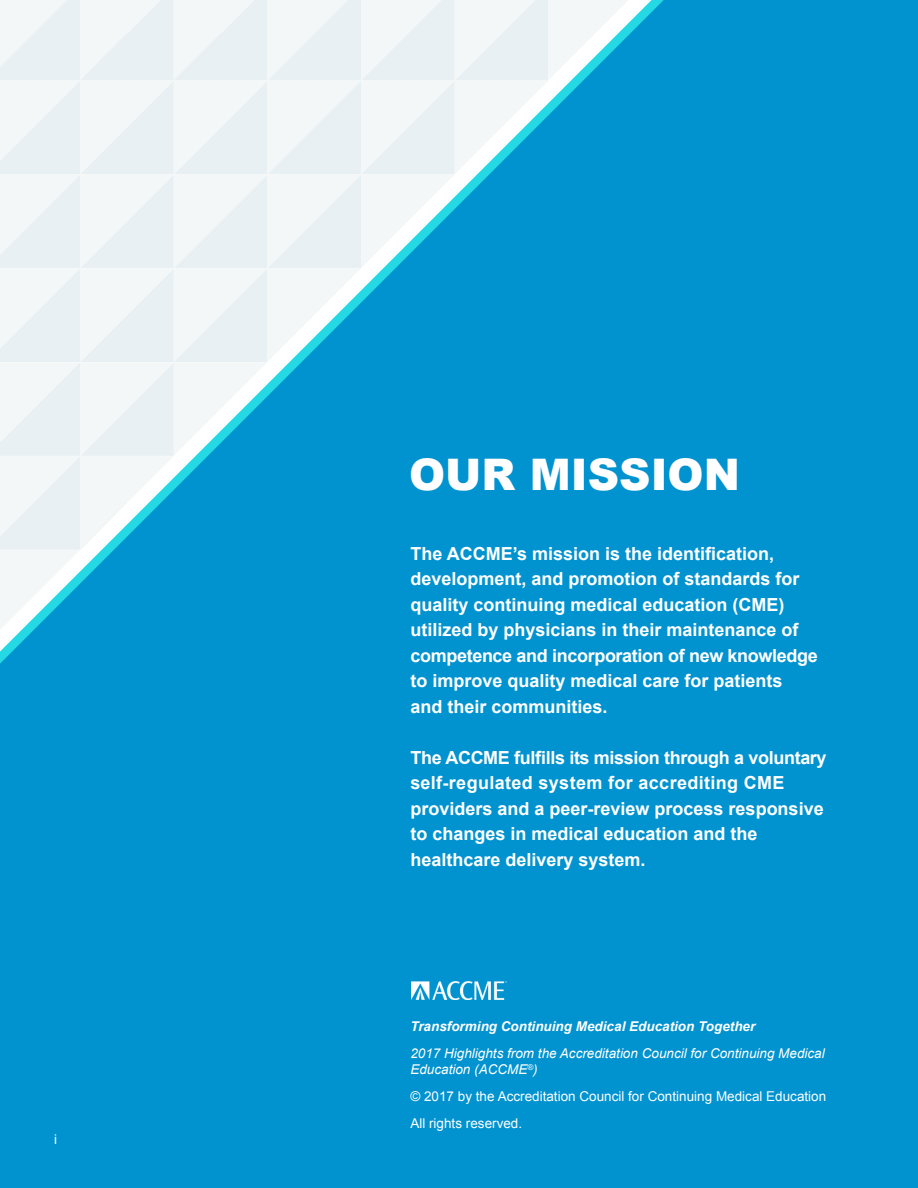
<style>
.page{position:relative;width:918px;height:1188px;background:#0093d0}
.page>*{position:absolute;margin:0;border:0;box-sizing:border-box;transform-origin:0 0}
.t1{font:900 43.5px "Arial";color:#fff}
.t2{font:700 18px/25.5px "Arial";color:#fff}
.t3{font:13.5px/27px "Arial";color:#fff}
.t4{font:italic 13.5px/16.2px "Arial";color:#fff}
.t5{font:italic 700 13.5px "Arial";color:#fff}
</style>
<div class="page">
<svg style="left:0;top:0;width:642px;height:644px"></svg>
<img style="left:412px;top:981px;width:94px;height:18px">
<p class="t3" style="left:54px;top:1126px;width:4px">i</p>
<h1 class="t1" style="left:409px;top:443px;width:36px">OUR</h1>
<h1 class="t1" style="left:530px;top:443px;width:31px">MISSION</h1>
<p class="t2" style="left:411px;top:541px;width:409px">The ACCME’s mission is the identification, development, and promotion of standards for quality continuing medical education (CME) utilized by physicians in their maintenance of competence and incorporation of new knowledge to improve quality medical care for patients and their communities.</p>
<p class="t2" style="left:411px;top:745px;width:418px">The ACCME fulfills its mission through a voluntary self-regulated system for accrediting CME providers and a peer-review process responsive to changes in medical education and the healthcare delivery system.</p>
<p class="t5" style="left:410px;top:1017px;width:347px">Transforming Continuing Medical Education Together</p>
<p class="t4" style="left:410px;top:1045px;width:416px">2017 Highlights from the Accreditation Council for Continuing Medical<br>Education (ACCME<sup>®</sup>)</p>
<p class="t3" style="left:410px;top:1083px;width:417px">© 2017 by the Accreditation Council for Continuing Medical Education<br>All rights reserved.</p>
</div>
